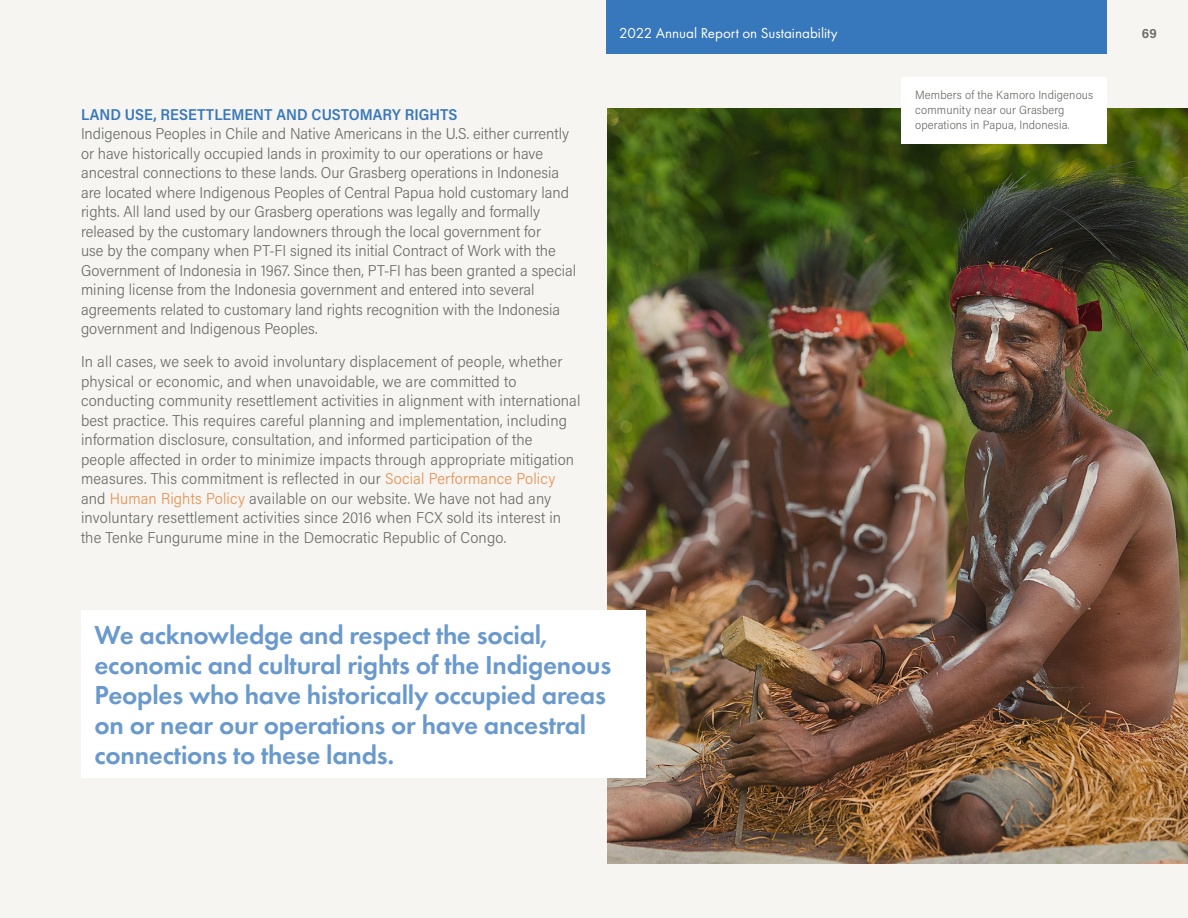
<style>
.page{position:relative;width:1188px;height:918px;background:#f6f5f1}
.page>*{position:absolute;margin:0;border:0;box-sizing:border-box;transform-origin:0 0}
.Callout{font:600 27px/30px "Futura PT";letter-spacing:-.01em;color:#6999cd}
.Body_Text{font:300 15.75px/19.5px "Acumin Pro Semi Cond";letter-spacing:.005em;color:#6d6e6a}
.Subhead_2_-_caps{font:600 15.75px "Acumin Pro Semi Cond";letter-spacing:.005em;color:#3777bc}
.t1{font:15px "Futura PT";color:#fff}
.t2{font:700 13.5px "Acumin Pro Semi Cond";color:#6d6e6a}
.Photo_Caption{font:300 12px/15px "Acumin Pro Semi Cond";letter-spacing:.01em;color:#6d6e6a}
.s1{color:#e79154}
</style>
<div class="page">
<img style="left:608px;top:108px;width:580px;height:756px">
<div style="left:607px;top:0;width:500px;height:54px;background:#3777bc"></div>
<div style="left:81px;top:610px;width:565px;height:168px;background:#fff"></div>
<div style="left:902px;top:77px;width:205px;height:67px;background:#fff"></div>
<p class="Subhead_2_-_caps" style="left:81px;top:103px;width:378px">LAND USE, RESETTLEMENT AND CUSTOMARY RIGHTS</p>
<p class="Body_Text" style="left:81px;top:123px;width:497px">Indigenous Peoples in Chile and Native Americans in the U.S. either currently or have historically occupied lands in proximity to our operations or have ancestral connections to these lands. Our Grasberg operations in Indonesia are located where Indigenous Peoples of Central Papua hold customary land rights. All land used by our Grasberg operations was legally and formally released by the customary landowners through the local government for<br>use by the company when PT-FI signed its initial Contract of Work with the Government of Indonesia in 1967. Since then, PT-FI has been granted a special mining license from the Indonesia government and entered into several agreements related to customary land rights recognition with the Indonesia government and Indigenous Peoples.</p>
<p class="Body_Text" style="left:81px;top:351px;width:501px">In all cases, we seek to avoid involuntary displacement of people, whether physical or economic, and when unavoidable, we are committed to conducting community resettlement activities in alignment with international best practice. This requires careful planning and implementation, including information disclosure, consultation, and informed participation of the people affected in order to minimize impacts through appropriate mitigation measures. This commitment is reflected in our <span class="s1">Social Performance Policy </span>and <span class="s1">Human Rights Policy</span> available on our website. We have not had any involuntary resettlement activities since 2016 when FCX sold its interest in the Tenke Fungurume mine in the Democratic Republic of Congo.</p>
<p class="t1" style="left:619px;top:25px;width:220px">2022 Annual Report on Sustainability</p>
<p class="Callout" style="left:94px;top:620px;width:518px">We acknowledge and respect the social, economic and cultural rights of the Indigenous Peoples who have historically occupied areas on or near our operations or have ancestral connections to these lands.</p>
<p class="Photo_Caption" style="left:915px;top:87px;width:180px">Members of the Kamoro Indigenous community near our Grasberg operations in Papua, Indonesia.</p>
<p class="t2" style="left:1142px;top:23px;width:17px">69</p>
</div>
